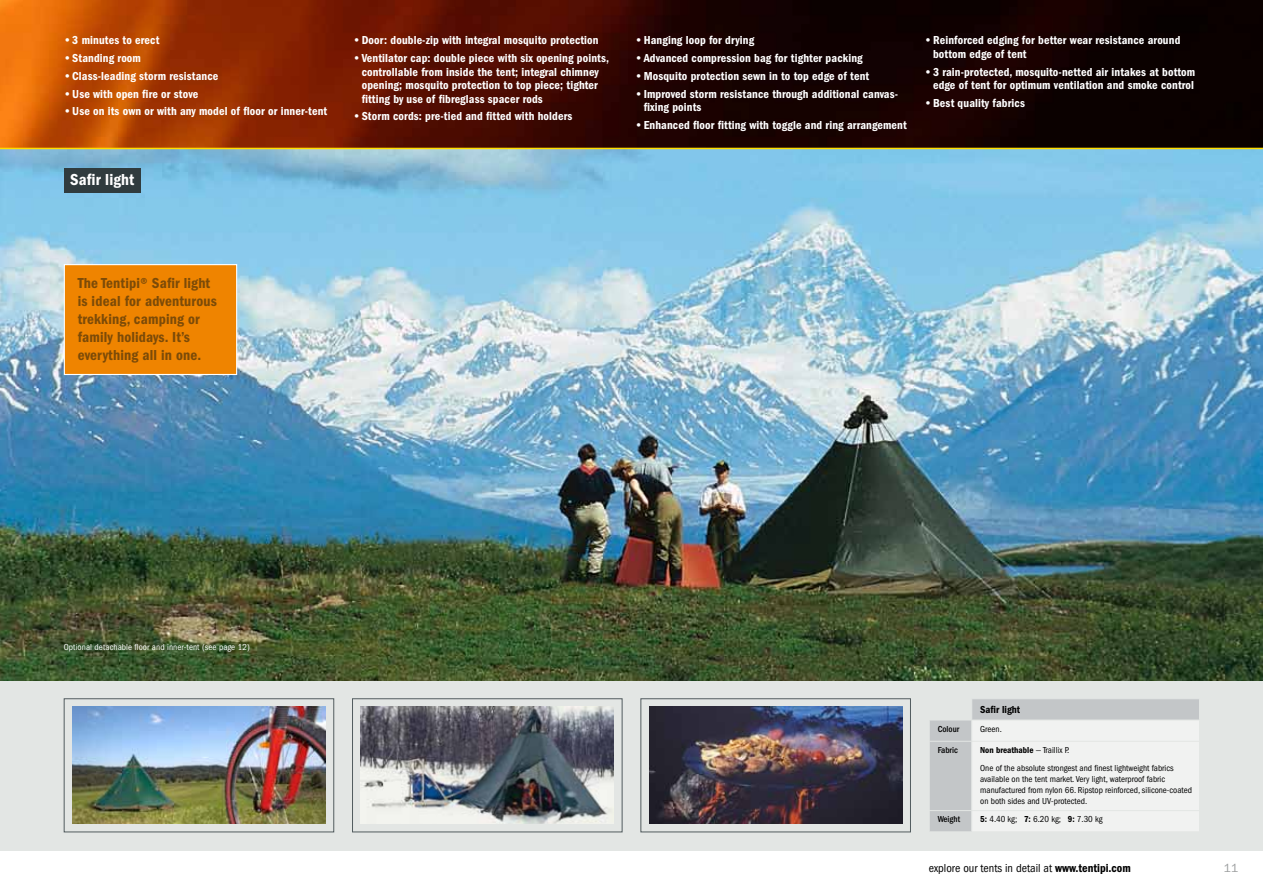
<style>
.page{position:relative;width:1263px;height:893px;background:#fff}
.page>*{position:absolute;margin:0;border:0;box-sizing:border-box;transform-origin:0 0}
.t1{font:16.5px "ITC Franklin Gothic Std Dm Cd";letter-spacing:.01em;color:#fff}
.t2{font:15px/18px "ITC Franklin Gothic Std Dm Cd";letter-spacing:.01em;color:#7c4b08}
.t3{font:12px/13.5px "ITC Franklin Gothic Std Dm Cd";letter-spacing:.01em;color:#fff}
.t4{font:condensed 12px "ITC Franklin Gothic Std";color:#000}
.t5{font:12px "ITC Franklin Gothic Std";color:#9c9e9f}
.t6{font:10.5px "ITC Franklin Gothic Std Dm Cd";color:#000}
.t7{font:condensed 9px/10.8px "ITC Franklin Gothic Std";color:#000}
.t8{font:condensed 9px "ITC Franklin Gothic Std";letter-spacing:.01em;color:#fff}
.t9{font:9px "ITC Franklin Gothic Std Dm Cd";color:#000}
.t10{font:500 condensed 9px "ITC Franklin Gothic Std";color:#000}
.s1{font-family:"ITC Franklin Gothic Std";font-weight:600}
.s2{font-family:"ITC Franklin Gothic Std";font-stretch:condensed}
.s3{font-family:"ITC Franklin Gothic Std Dm Cd";font-stretch:normal}
</style>
<div class="page">
<div style="left:0;top:149px;width:1263px;height:701px;background:#e3e6e4"></div>
<img style="left:0;top:0;width:1263px;height:680px">
<div style="left:64px;top:698px;width:270px;height:134px;border:1px solid #525c5f"></div>
<div style="left:640px;top:698px;width:271px;height:134px;border:1px solid #525c5f"></div>
<div style="left:352px;top:698px;width:270px;height:134px;border:1px solid #525c5f"></div>
<img style="left:72px;top:707px;width:254px;height:117px">
<img style="left:649px;top:707px;width:253px;height:117px">
<img style="left:361px;top:707px;width:253px;height:117px">
<hr style="left:0;top:148px;width:1263px;height:1px;background:#fd0">
<div style="left:64px;top:265px;width:173px;height:109px;background:#ef8400"></div>
<div style="left:64px;top:264px;width:173px;height:111px;border:1px solid #fff"></div>
<svg style="left:930px;top:699px;width:269px;height:132px"></svg>
<hr style="left:929px;top:720px;width:43px;height:1px;background:#e3e6e4">
<div style="left:65px;top:168px;width:76px;height:25px;background:#303b3e"></div>
<p class="t3" style="left:64px;top:34px;width:97px"><span class="s1">•</span>3 minutes to erect</p>
<p class="t3" style="left:64px;top:51px;width:79px"><span class="s1">•</span>Standing room</p>
<p class="t3" style="left:64px;top:69px;width:156px"><span class="s1">•</span>Class-leading storm resistance</p>
<p class="t3" style="left:64px;top:87px;width:136px"><span class="s1">•</span>Use with open fire or stove</p>
<p class="t3" style="left:64px;top:105px;width:265px"><span class="s1">•</span>Use on its own or with any model of floor or inner-tent</p>
<h1 class="t1" style="left:70px;top:170px;width:66px">Safir light</h1>
<p class="t3" style="left:353px;top:34px;width:247px"><span class="s1">•</span>Door: double-zip with integral mosquito protection</p>
<p class="t3" style="left:362px;top:51px;width:249px;text-indent:-9px"><span class="s1">•</span>Ventilator cap: double piece with six opening points, controllable from inside the tent; integral chimney opening; mosquito protection to top piece; tighter fitting by use of fibreglass spacer rods</p>
<p class="t3" style="left:353px;top:110px;width:221px"><span class="s1">•</span>Storm cords: pre-tied and fitted with holders</p>
<p class="t3" style="left:635px;top:34px;width:121px"><span class="s1">•</span>Hanging loop for drying</p>
<p class="t3" style="left:635px;top:51px;width:229px"><span class="s1">•</span>Advanced compression bag for tighter packing</p>
<p class="t3" style="left:635px;top:69px;width:236px"><span class="s1">•</span>Mosquito protection sewn in to top edge of tent</p>
<p class="t3" style="left:644px;top:87px;width:256px;text-indent:-9px"><span class="s1">•</span>Improved storm resistance through additional canvas&shy;fixing points</p>
<p class="t3" style="left:635px;top:118px;width:273px"><span class="s1">•</span>Enhanced floor fitting with toggle and ring arrangement</p>
<p class="t3" style="left:933px;top:34px;width:249px;text-indent:-9px"><span class="s1">•</span>Reinforced edging for better wear resistance around bottom edge of tent</p>
<p class="t3" style="left:925px;top:65px;width:272px;text-align:right"><span class="s1">•</span>3 rain-protected, mosquito-netted air intakes at bottom edge of tent for optimum ventilation and smoke control</p>
<p class="t3" style="left:925px;top:96px;width:102px"><span class="s1">•</span>Best quality fabrics</p>
<p class="t2" style="left:78px;top:274px;width:141px">The Tentipi® Safir light is ideal for adventurous trekking, camping or family holidays. It’s everything all in one.</p>
<p class="t8" style="left:64px;top:642px;width:188px">Optional detachable floor and inner-tent (see page 12)</p>
<p class="t6" style="left:980px;top:703px;width:41px">Safir light</p>
<p class="t10" style="left:938px;top:723px;width:23px">Colour</p>
<p class="t7" style="left:980px;top:723px;width:23px">Green.</p>
<p class="t10" style="left:938px;top:745px;width:22px">Fabric</p>
<p class="t9" style="left:980px;top:745px;width:91px">Non breathable <span class="s2">— Traillix P.</span></p>
<p class="t7" style="left:980px;top:763px;width:213px">One of the absolute strongest and finest lightweight fabrics available on the tent market. Very light, waterproof fabric manufactured from nylon 66. Ripstop reinforced, silicone-coated on both sides and UV-protected.</p>
<p class="t10" style="left:938px;top:814px;width:24px">Weight</p>
<p class="t7" style="left:980px;top:814px;width:124px"><span class="s3">5:</span> 4.40 kg; <span class="s3">7:</span> 6.20 kg; <span class="s3">9:</span> 7.30 kg</p>
<p class="t4" style="left:929px;top:861px;width:203px">explore our tents in detail at <span class="s3">www.tentipi.com</span></p>
<p class="t5" style="left:1224px;top:861px;width:16px">11</p>
</div>
